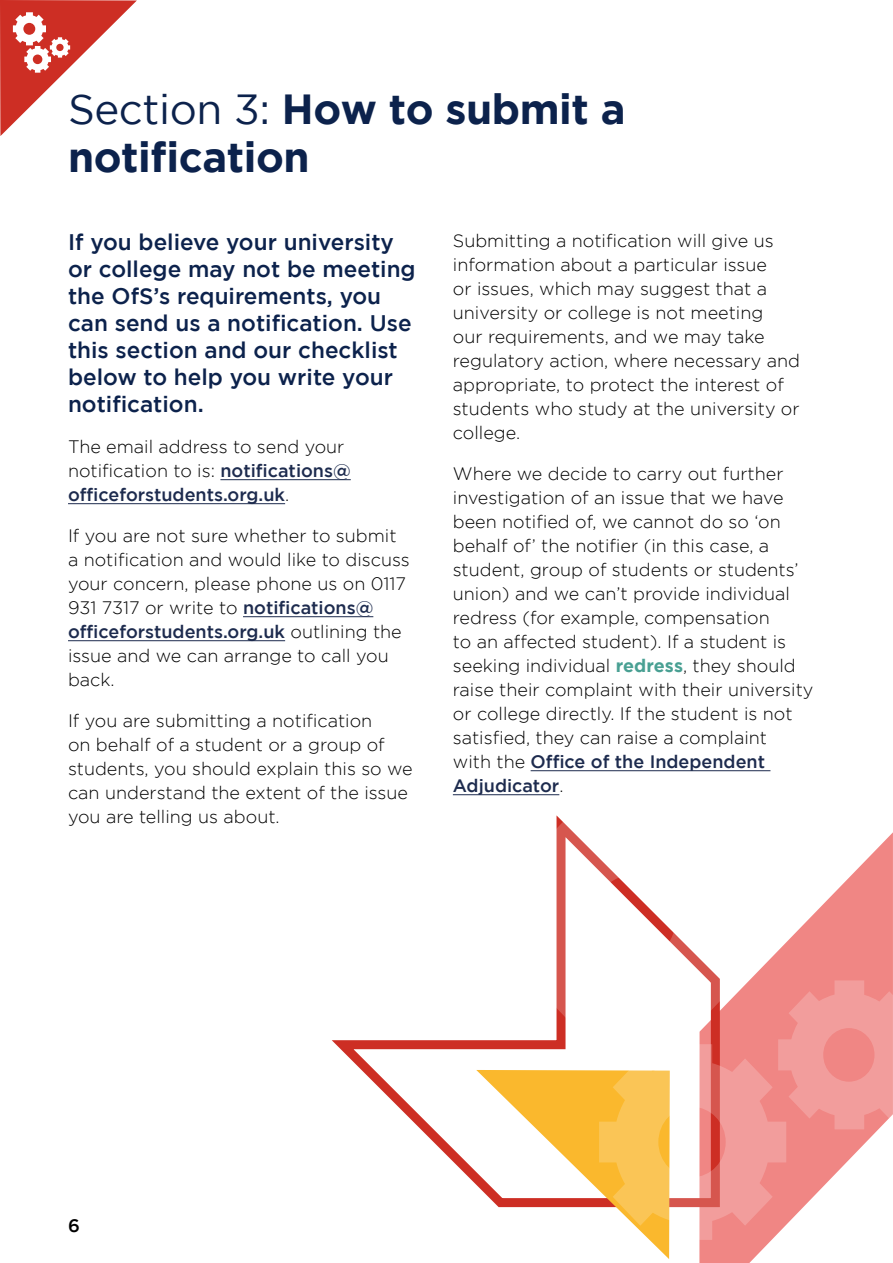
<style>
.page{position:relative;width:893px;height:1263px;background:#fff}
.page>*{position:absolute;margin:0;border:0;box-sizing:border-box;transform-origin:0 0}
.Head_1{font:700 42px/48px "Gotham";letter-spacing:-.01em;color:#0c224c}
.Intro_text{font:500 22.5px/27px "Gotham";color:#0c224c}
.Body_Text{font:300 18px/24px "Gotham";color:#000}
.t1{font:500 18px "Gotham";color:#000}
.s1{font-weight:400}
.s2{font-weight:500;color:#1d2b4e}
.s3{font-weight:700;color:#49a093}
</style>
<div class="page">
<hr style="left:220px;top:479px;width:131px;height:1px;background:#1d2b4e">
<hr style="left:68px;top:503px;width:217px;height:1px;background:#1d2b4e">
<hr style="left:243px;top:616px;width:130px;height:1px;background:#1d2b4e">
<hr style="left:68px;top:640px;width:217px;height:1px;background:#1d2b4e">
<hr style="left:531px;top:770px;width:239px;height:1px;background:#1d2b4e">
<hr style="left:453px;top:794px;width:106px;height:1px;background:#1d2b4e">
<svg style="left:699px;top:832px;width:194px;height:431px"></svg>
<svg style="left:332px;top:1040px;width:144px;height:145px"></svg>
<svg style="left:0;top:0;width:137px;height:136px"></svg>
<svg style="left:556px;top:815px;width:195px;height:165px"></svg>
<svg style="left:476px;top:980px;width:417px;height:279px"></svg>
<h1 class="Head_1" style="left:68px;top:84px;width:559px"><span class="s1">Section 3:</span> How to submit a notification</h1>
<p class="Intro_text" style="left:68px;top:228px;width:349px">If you believe your university or college may not be meeting the OfS’s requirements, you can send us a notification. Use this section and our checklist below to help you write your notification.</p>
<p class="Body_Text" style="left:68px;top:435px;width:284px">The email address to send your notification to is: <span class="s2">notifications@ officeforstudents.org.uk</span>.</p>
<p class="Body_Text" style="left:68px;top:524px;width:343px">If you are not sure whether to submit a notification and would like to discuss your concern, please phone us on 0117<br>931 7317 or write to <span class="s2">notifications@ officeforstudents.org.uk</span> outlining the issue and we can arrange to call you back.</p>
<p class="Body_Text" style="left:68px;top:709px;width:346px">If you are submitting a notification<br>on behalf of a student or a group of students, you should explain this so we can understand the extent of the issue you are telling us about.</p>
<p class="Body_Text" style="left:453px;top:229px;width:349px">Submitting a notification will give us information about a particular issue<br>or issues, which may suggest that a university or college is not meeting<br>our requirements, and we may take regulatory action, where necessary and appropriate, to protect the interest of students who study at the university or college.</p>
<p class="Body_Text" style="left:453px;top:462px;width:362px">Where we decide to carry out further investigation of an issue that we have been notified of, we cannot do so ‘on behalf of’ the notifier (in this case, a student, group of students or students’ union) and we can’t provide individual redress (for example, compensation<br>to an affected student). If a student is seeking individual <span class="s3">redress</span>, they should raise their complaint with their university or college directly. If the student is not satisfied, they can raise a complaint<br>with the <span class="s2">Office of the Independent Adjudicator</span>.</p>
<p class="t1" style="left:68px;top:1215px;width:13px">6</p>
</div>
